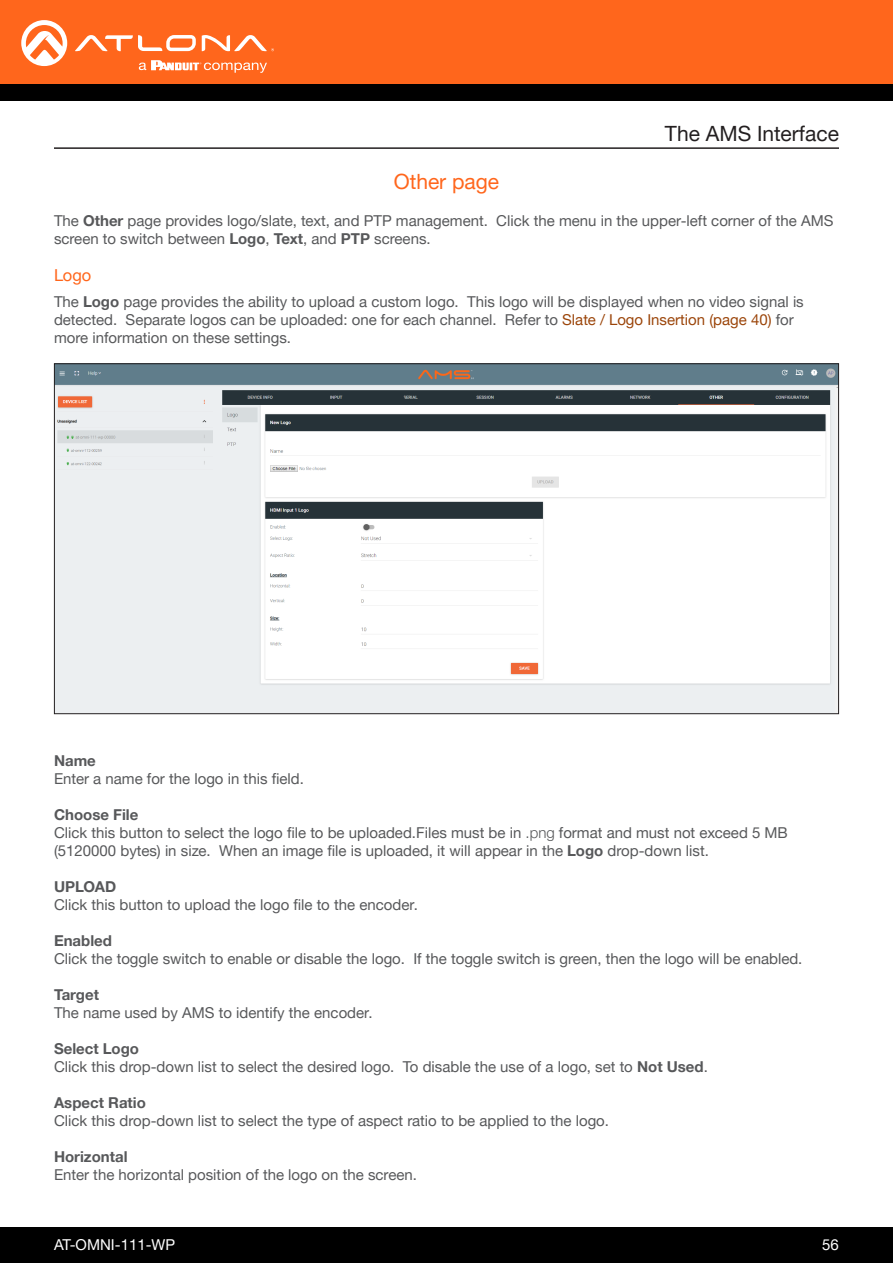
<style>
.page{position:relative;width:893px;height:1263px;background:#fff}
.page>*{position:absolute;margin:0;border:0;box-sizing:border-box;transform-origin:0 0}
.Non_TOC_Section_Head{font:21px "Helvetica Neue LTW1 G";color:#231f20}
.Subsection_Header{font:21px "Helvetica Neue LTW1 G";color:#ff661c}
.Secondary_Subsection{font:16.5px "Helvetica Neue LTW1 G";color:#ff661c}
.General_Text{font:15px/18px "Helvetica Neue LTW1 G";color:#57585a}
.General_Text-2{font:700 15px "Helvetica Neue LTW1 G";color:#57585a}
.t1{font:15px "Helvetica Neue LTW1 G";color:#fff}
.s1{font-weight:700}
.s2{color:#9b450a}
.s3{font-weight:300}
</style>
<div class="page">
<div style="left:0;top:1227px;width:893px;height:36px;background:#000"></div>
<div style="left:0;top:0;width:893px;height:84px;background:#ff661c"></div>
<div style="left:0;top:84px;width:893px;height:16px;background:#000"></div>
<svg style="left:75px;top:35px;width:121px;height:16px"></svg>
<svg style="left:202px;top:35px;width:72px;height:16px"></svg>
<svg style="left:21px;top:20px;width:46px;height:46px"></svg>
<svg style="left:139px;top:60px;width:128px;height:13px"></svg>
<hr style="left:54px;top:147px;width:785px;height:2px;background:#231f20">
<img style="left:56px;top:365px;width:781px;height:347px">
<p class="Non_TOC_Section_Head" style="left:665px;top:120px;width:176px">The AMS Interface</p>
<p class="Subsection_Header" style="left:394px;top:169px;width:107px">Other page</p>
<p class="General_Text" style="left:54px;top:211px;width:781px">The <span class="s1">Other</span> page provides logo/slate, text, and PTP management. Click the menu in the upper-left corner of the AMS screen to switch between <span class="s1">Logo</span>, <span class="s1">Text</span>, and <span class="s1">PTP</span> screens.</p>
<p class="Secondary_Subsection" style="left:54px;top:265px;width:39px">Logo</p>
<p class="General_Text" style="left:54px;top:292px;width:751px">The <span class="s1">Logo</span> page provides the ability to upload a custom logo. This logo will be displayed when no video signal is detected. Separate logos can be uploaded: one for each channel. Refer to <span class="s2">Slate / Logo Insertion (page 40)</span> for more information on these settings.</p>
<p class="General_Text" style="left:54px;top:752px;width:251px"><span class="s1">Name<br></span>Enter a name for the logo in this field.</p>
<p class="General_Text" style="left:54px;top:806px;width:735px"><span class="s1">Choose File<br></span>Click this button to select the logo file to be uploaded.Files must be in <span class="s3">.png</span> format and must not exceed 5 MB (5120000 bytes) in size. When an image file is uploaded, it will appear in the <span class="s1">Logo</span> drop-down list.</p>
<p class="General_Text" style="left:54px;top:878px;width:365px"><span class="s1">UPLOAD<br></span>Click this button to upload the logo file to the encoder.</p>
<p class="General_Text-2" style="left:54px;top:931px;width:60px">Enabled</p>
<p class="General_Text" style="left:54px;top:950px;width:750px">Click the toggle switch to enable or disable the logo. If the toggle switch is green, then the logo will be enabled.</p>
<p class="General_Text-2" style="left:54px;top:985px;width:47px">Target</p>
<p class="General_Text" style="left:54px;top:1004px;width:320px">The name used by AMS to identify the encoder.</p>
<p class="General_Text-2" style="left:54px;top:1039px;width:87px">Select Logo</p>
<p class="General_Text" style="left:54px;top:1058px;width:655px">Click this drop-down list to select the desired logo. To disable the use of a logo, set to <span class="s1">Not Used</span>.</p>
<p class="General_Text-2" style="left:54px;top:1093px;width:93px">Aspect Ratio</p>
<p class="General_Text" style="left:54px;top:1112px;width:557px">Click this drop-down list to select the type of aspect ratio to be applied to the logo.</p>
<p class="General_Text-2" style="left:54px;top:1147px;width:75px">Horizontal</p>
<p class="General_Text" style="left:54px;top:1166px;width:364px">Enter the horizontal position of the logo on the screen.</p>
<p class="t1" style="left:54px;top:1235px;width:123px">AT-OMNI-111-WP</p>
<p class="t1" style="left:822px;top:1235px;width:18px">56</p>
</div>
